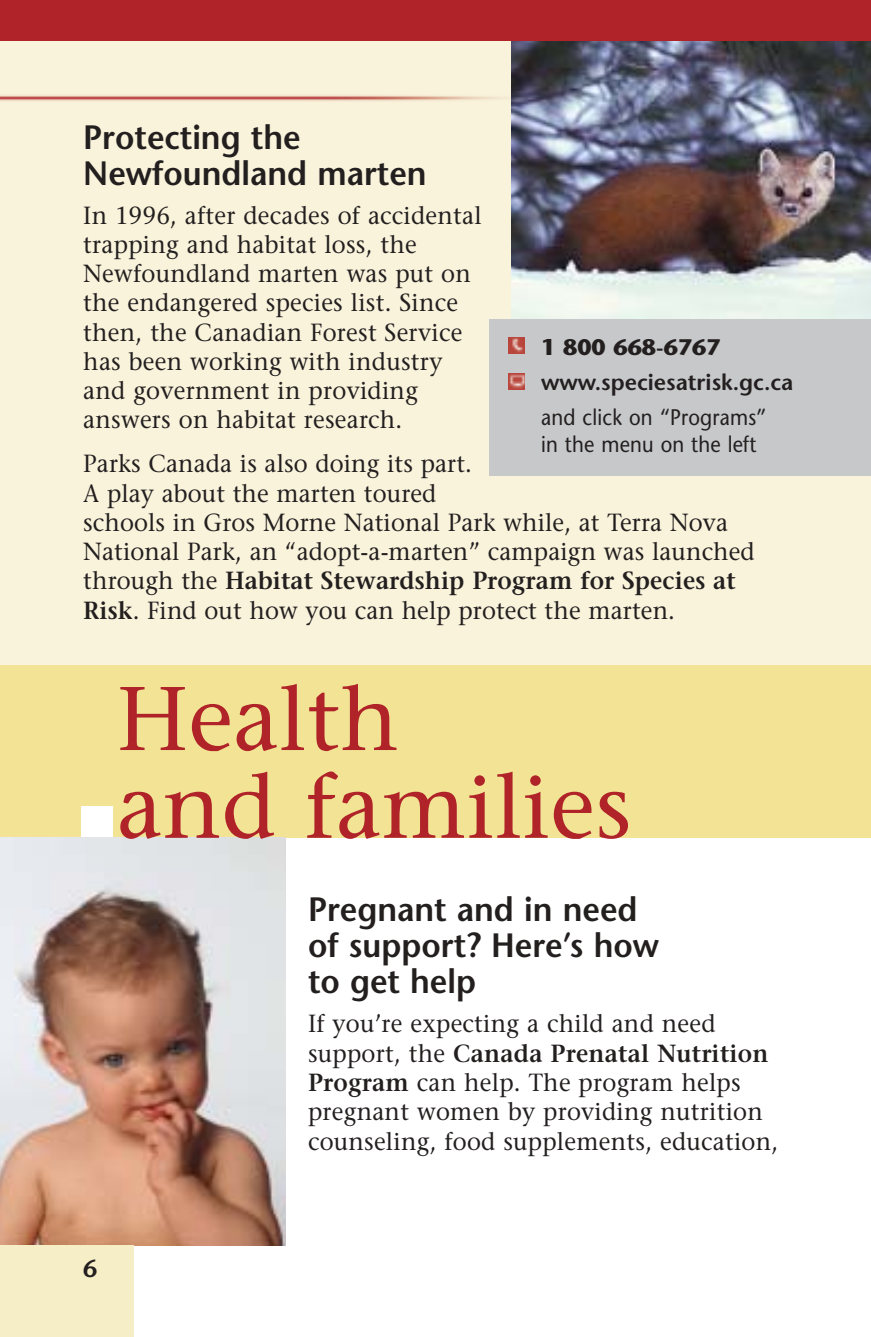
<style>
.page{position:relative;width:871px;height:1337px;background:#fff}
.page>*{position:absolute;margin:0;border:0;box-sizing:border-box;transform-origin:0 0}
.t1{font:90px/87.8px "Stone Serif";color:#af2329}
.t2{font:600 33.75px/36px "Stone Sans";color:#231f1f;scale:.95 1}
.t3{font:24.75px/29.2px "Stone Serif";letter-spacing:.01em;color:#231f1f;scale:.95 1}
.t4{font:600 24.75px "Stone Sans";color:#231f1f}
.t5{font:22.5px/27px "Stone Sans";letter-spacing:.01em;color:#231f1f;scale:.9 1}
.t6{font:600 22.5px "Stone Sans";color:#231f1f}
.t7{font:700 22.5px "Stone Sans";color:#231f1f}
.s1{font-weight:600}
</style>
<div class="page">
<div style="left:0;top:0;width:871px;height:757px;background:#f9f3dc"></div>
<img style="left:0;top:95px;width:502px;height:6px">
<img style="left:511px;top:40px;width:360px;height:279px">
<div style="left:489px;top:319px;width:382px;height:157px;background:#c7c8ca"></div>
<img style="left:508px;top:338px;width:16px;height:16px">
<img style="left:508px;top:374px;width:16px;height:16px">
<div style="left:0;top:0;width:871px;height:40px;background:#af2329"></div>
<div style="left:0;top:666px;width:871px;height:172px;background:#f2e494"></div>
<div style="left:81px;top:806px;width:31px;height:39px;background:#fff"></div>
<img style="left:0;top:837px;width:285px;height:408px">
<div style="left:0;top:1245px;width:133px;height:91px;background:#f6eec7"></div>
<h2 class="t2" style="left:83px;top:122px;width:363px">Protecting the<br>Newfoundland marten</h2>
<p class="t3" style="left:83px;top:203px;width:421px">In 1996, after decades of accidental trapping and habitat loss, the<br>Newfoundland marten was put on the endangered species list. Since then, the Canadian Forest Service has been working with industry and government in providing answers on habitat research.</p>
<p class="t3" style="left:83px;top:451px;width:708px">Parks Canada is also doing its part.<br>A play about the marten toured<br>schools in Gros Morne National Park while, at Terra Nova National Park, an “adopt-a-marten” campaign was launched through the <span class="s1">Habitat Stewardship Program for Species at Risk</span>. Find out how you can help protect the marten.</p>
<p class="t7" style="left:541px;top:338px;width:181px">1 800 668-6767</p>
<p class="t6" style="left:541px;top:373px;width:254px">www.speciesatrisk.gc.ca</p>
<p class="t5" style="left:541px;top:406px;width:252px">and click on “Programs” in the menu on the left</p>
<h1 class="t1" style="left:117px;top:684px;width:516px">Health<br>and families</h1>
<p class="t4" style="left:83px;top:1258px;width:16px">6</p>
<h2 class="t2" style="left:308px;top:895px;width:371px">Pregnant and in need of support? Here’s how to get help</h2>
<p class="t3" style="left:308px;top:1011px;width:496px">If you’re expecting a child and need support, the <span class="s1">Canada Prenatal Nutrition Program</span> can help. The program helps pregnant women by providing nutrition counseling, food supplements, education,</p>
</div>
